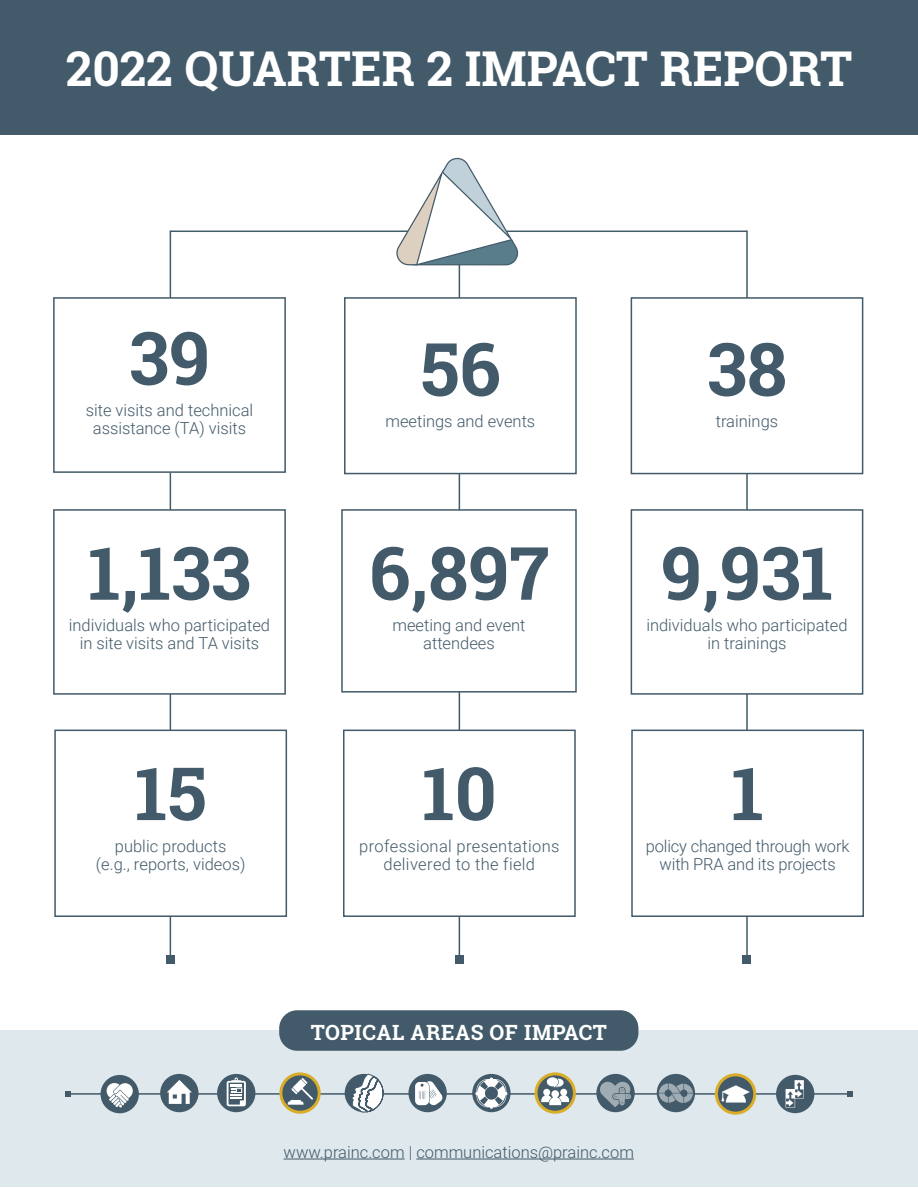
<style>
.page{position:relative;width:918px;height:1188px;background:#fff}
.page>*{position:absolute;margin:0;border:0;box-sizing:border-box;transform-origin:0 0}
.t1{font:700 73.5px "Roboto Slab";color:#425a69}
.t2{font:700 48px "Roboto Slab";color:#fff}
.t3{font:700 21px "Roboto Slab";letter-spacing:.025em;color:#fff}
.t4{font:300 16.5px/18px "Roboto";color:#425a69;text-align:center}
.t5{font:300 16.5px/18px "Roboto";letter-spacing:.02em;color:#425a69;text-align:center}
</style>
<div class="page">
<hr style="left:507px;top:231px;width:240px;height:1px;background:#425a69">
<hr style="left:170px;top:231px;width:249px;height:1px;background:#425a69">
<hr style="left:746px;top:231px;width:2px;height:729px;background:#425a69">
<div style="left:742px;top:956px;width:10px;height:8px;background:#425a69"></div>
<hr style="left:170px;top:231px;width:1px;height:729px;background:#425a69">
<div style="left:166px;top:956px;width:9px;height:8px;background:#425a69"></div>
<hr style="left:459px;top:259px;width:1px;height:701px;background:#425a69">
<div style="left:455px;top:956px;width:9px;height:8px;background:#425a69"></div>
<div style="left:54px;top:298px;width:231px;height:174px;background:#fff"></div>
<div style="left:53px;top:297px;width:233px;height:176px;border:2px solid #425a69"></div>
<div style="left:345px;top:298px;width:231px;height:176px;background:#fff"></div>
<div style="left:344px;top:297px;width:233px;height:177px;border:2px solid #425a69"></div>
<div style="left:341px;top:509px;width:236px;height:184px;border:2px solid #425a69"></div>
<div style="left:54px;top:510px;width:231px;height:184px;background:#fff"></div>
<div style="left:53px;top:509px;width:233px;height:186px;border:2px solid #425a69"></div>
<div style="left:631px;top:298px;width:232px;height:176px;background:#fff"></div>
<div style="left:631px;top:297px;width:232px;height:177px;border:2px solid #425a69"></div>
<div style="left:344px;top:730px;width:231px;height:186px;background:#fff"></div>
<div style="left:343px;top:730px;width:233px;height:187px;border:2px solid #425a69"></div>
<div style="left:55px;top:730px;width:231px;height:186px;background:#fff"></div>
<div style="left:54px;top:730px;width:233px;height:187px;border:2px solid #425a69"></div>
<div style="left:632px;top:730px;width:231px;height:186px;background:#fff"></div>
<div style="left:631px;top:730px;width:233px;height:187px;border:2px solid #425a69"></div>
<div style="left:631px;top:510px;width:232px;height:184px;background:#fff"></div>
<div style="left:631px;top:509px;width:232px;height:186px;border:2px solid #425a69"></div>
<svg style="left:394px;top:157px;width:126px;height:109px"></svg>
<div style="left:0;top:0;width:918px;height:135px;background:#425a69"></div>
<div style="left:0;top:1031px;width:918px;height:156px;background:#dfe8ec"></div>
<hr style="left:68px;top:1093px;width:782px;height:2px;background:#425a69">
<svg style="left:65px;top:1091px;width:6px;height:6px"></svg>
<svg style="left:847px;top:1091px;width:6px;height:6px"></svg>
<div style="left:279px;top:1010px;width:359px;height:41px;background:#425a69;border-radius:18px"></div>
<hr style="left:284px;top:1159px;width:121px;height:1px;background:#425a69">
<hr style="left:416px;top:1159px;width:218px;height:1px;background:#425a69">
<div style="left:408px;top:1074px;width:39px;height:38px;background:#425a69;border-radius:50%"></div>
<svg style="left:536px;top:1074px;width:38px;height:38px"></svg>
<div style="left:535px;top:1072px;width:41px;height:42px;border:3px solid #daad28;border-radius:50%"></div>
<div style="left:596px;top:1074px;width:39px;height:38px;background:#425a69;border-radius:50%"></div>
<div style="left:657px;top:1074px;width:38px;height:38px;background:#425a69;border-radius:50%"></div>
<svg style="left:472px;top:1074px;width:39px;height:38px"></svg>
<svg style="left:281px;top:1074px;width:38px;height:38px"></svg>
<div style="left:279px;top:1072px;width:42px;height:42px;border:3px solid #daad28;border-radius:50%"></div>
<div style="left:345px;top:1074px;width:38px;height:38px;background:#425a69;border-radius:50%"></div>
<svg style="left:716px;top:1075px;width:39px;height:38px"></svg>
<div style="left:715px;top:1073px;width:41px;height:42px;border:3px solid #daad28;border-radius:50%"></div>
<div style="left:776px;top:1075px;width:38px;height:38px;background:#425a69;border-radius:50%"></div>
<div style="left:160px;top:1074px;width:39px;height:38px;background:#425a69;border-radius:50%"></div>
<svg style="left:167px;top:1080px;width:25px;height:24px"></svg>
<div style="left:217px;top:1074px;width:38px;height:38px;background:#425a69;border-radius:50%"></div>
<svg style="left:227px;top:1077px;width:19px;height:29px"></svg>
<svg style="left:288px;top:1078px;width:25px;height:27px"></svg>
<svg style="left:352px;top:1074px;width:31px;height:38px"></svg>
<svg style="left:415px;top:1081px;width:28px;height:26px"></svg>
<svg style="left:721px;top:1085px;width:29px;height:18px"></svg>
<div style="left:101px;top:1075px;width:38px;height:38px;background:#425a69;border-radius:50%"></div>
<svg style="left:106px;top:1083px;width:28px;height:25px"></svg>
<svg style="left:541px;top:1077px;width:28px;height:28px"></svg>
<svg style="left:599px;top:1081px;width:32px;height:26px"></svg>
<svg style="left:659px;top:1083px;width:34px;height:20px"></svg>
<svg style="left:786px;top:1080px;width:18px;height:28px"></svg>
<svg style="left:475px;top:1078px;width:32px;height:31px"></svg>
<h1 class="t2" style="left:66px;top:35px;width:788px">2022 QUARTER 2 IMPACT REPORT</h1>
<p class="t1" style="left:129px;top:308px;width:82px">39</p>
<p class="t4" style="left:86px;top:401px;width:169px">site visits and technical assistance (TA) visits</p>
<p class="t1" style="left:88px;top:523px;width:164px">1,133</p>
<p class="t4" style="left:69px;top:615px;width:203px">individuals who participated in site visits and TA visits</p>
<p class="t1" style="left:135px;top:743px;width:73px">15</p>
<p class="t4" style="left:96px;top:836px;width:151px">public products (e.g., reports, videos)</p>
<p class="t1" style="left:420px;top:319px;width:82px">56</p>
<p class="t4" style="left:385px;top:411px;width:151px">meetings and events</p>
<p class="t1" style="left:369px;top:523px;width:181px">6,897</p>
<p class="t4" style="left:392px;top:616px;width:135px">meeting and event attendees</p>
<p class="t1" style="left:422px;top:743px;width:76px">10</p>
<p class="t5" style="left:359px;top:836px;width:202px">professional presentations delivered to the field</p>
<p class="t1" style="left:707px;top:319px;width:81px">38</p>
<p class="t4" style="left:716px;top:411px;width:64px">trainings</p>
<p class="t1" style="left:661px;top:523px;width:174px">9,931</p>
<p class="t4" style="left:646px;top:615px;width:203px">individuals who participated in trainings</p>
<p class="t1" style="left:731px;top:743px;width:34px">1</p>
<p class="t4" style="left:646px;top:836px;width:205px">policy changed through work with PRA and its projects</p>
<p class="t3" style="left:311px;top:1018px;width:298px">TOPICAL AREAS OF IMPACT</p>
<p class="t4" style="left:284px;top:1142px;width:352px">www.prainc.com | communications@prainc.com</p>
</div>
